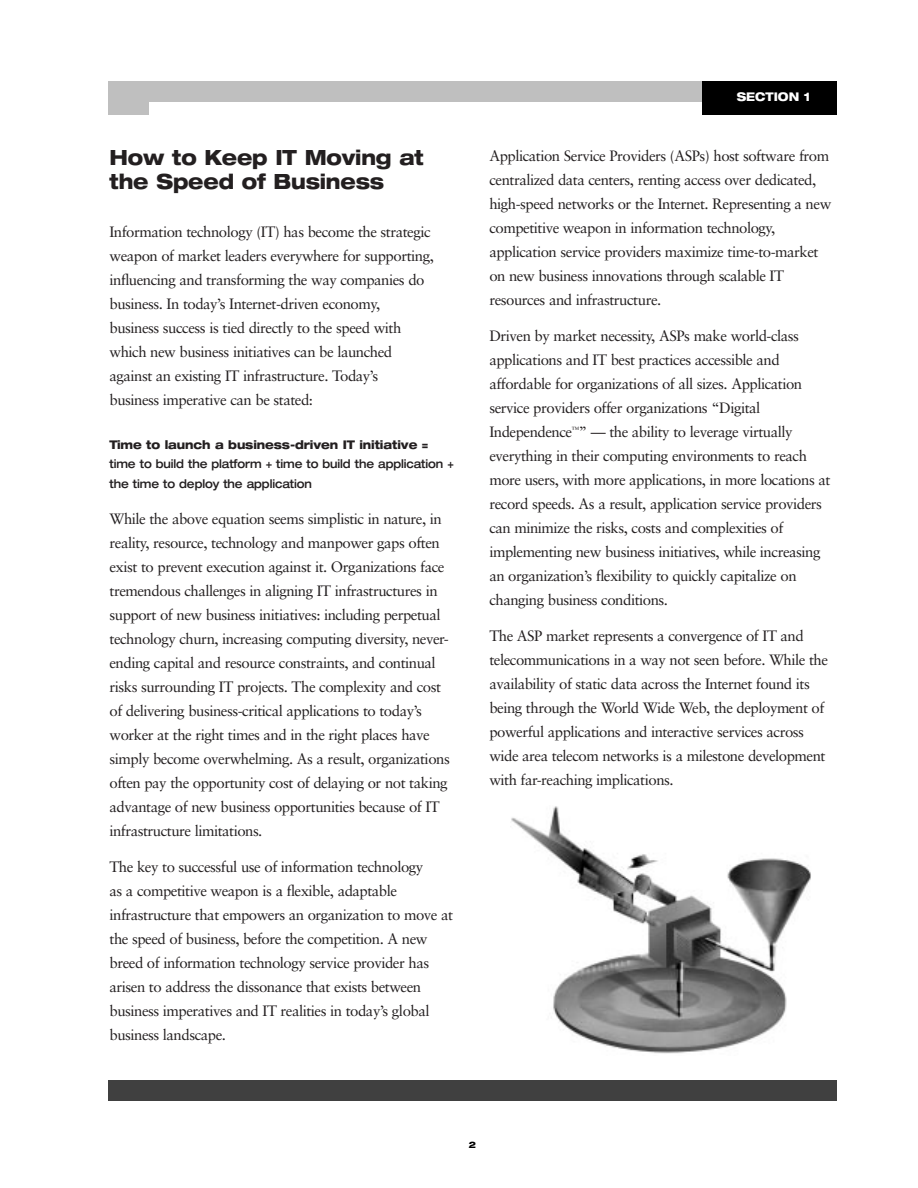
<style>
.page{position:relative;width:918px;height:1188px;background:#fff}
.page>*{position:absolute;margin:0;border:0;box-sizing:border-box;transform-origin:0 0}
.t1{font:800 expanded 21px/24px "Helvetica Neue";letter-spacing:-.01em;color:#231f20;scale:.9 1}
.t2{font:15px/24px "Sabon";letter-spacing:-.035em;color:#231f20}
.t3{font:500 expanded 12px/19.5px "Helvetica Neue";letter-spacing:-.01em;color:#231f20;scale:.9 1}
.t4{font:800 expanded 12px "Helvetica Neue";letter-spacing:-.01em;color:#231f20;scale:.9 1}
.t5{font:800 expanded 12px "Helvetica Neue";color:#fff;scale:.9 1}
</style>
<div class="page">
<div style="left:108px;top:1080px;width:729px;height:20px;background:#404040"></div>
<div style="left:108px;top:81px;width:675px;height:20px;background:#bfbfbf"></div>
<div style="left:702px;top:81px;width:135px;height:34px;background:#000"></div>
<div style="left:108px;top:81px;width:40px;height:33px;background:#bfbfbf"></div>
<img style="left:511px;top:806px;width:300px;height:248px">
<h1 class="t1" style="left:110px;top:148px;width:351px">How to Keep IT Moving at the Speed of Business</h1>
<p class="t2" style="left:110px;top:222px;width:326px">Information technology (IT) has become the strategic weapon of market leaders everywhere for supporting, influencing and transforming the way companies do business. In today’s Internet-driven economy,<br>business success is tied directly to the speed with which new business initiatives can be launched against an existing IT infrastructure. Today’s<br>business imperative can be stated:</p>
<p class="t4" style="left:110px;top:440px;width:356px">Time to launch a business-driven IT initiative =</p>
<p class="t3" style="left:110px;top:456px;width:384px">time to build the platform + time to build the application + the time to deploy the application</p>
<p class="t2" style="left:110px;top:508px;width:342px">While the above equation seems simplistic in nature, in reality, resource, technology and manpower gaps often exist to prevent execution against it. Organizations face tremendous challenges in aligning IT infrastructures in support of new business initiatives: including perpetual technology churn, increasing computing diversity, never&shy;ending capital and resource constraints, and continual risks surrounding IT projects. The complexity and cost of delivering business-critical applications to today’s worker at the right times and in the right places have simply become overwhelming. As a result, organizations often pay the opportunity cost of delaying or not taking advantage of new business opportunities because of IT infrastructure limitations.</p>
<p class="t2" style="left:110px;top:856px;width:345px">The key to successful use of information technology<br>as a competitive weapon is a flexible, adaptable infrastructure that empowers an organization to move at the speed of business, before the competition. A new breed of information technology service provider has arisen to address the dissonance that exists between business imperatives and IT realities in today’s global business landscape.</p>
<p class="t5" style="left:737px;top:92px;width:84px">SECTION 1</p>
<p class="t2" style="left:489px;top:146px;width:343px">Application Service Providers (ASPs) host software from centralized data centers, renting access over dedicated, high-speed networks or the Internet. Representing a new competitive weapon in information technology, application service providers maximize time-to-market on new business innovations through scalable IT resources and infrastructure.</p>
<p class="t2" style="left:489px;top:326px;width:343px">Driven by market necessity, ASPs make world-class applications and IT best practices accessible and affordable for organizations of all sizes. Application service providers offer organizations “Digital Independence<sup>™</sup>” — the ability to leverage virtually everything in their computing environments to reach more users, with more applications, in more locations at record speeds. As a result, application service providers can minimize the risks, costs and complexities of implementing new business initiatives, while increasing an organization’s flexibility to quickly capitalize on changing business conditions.</p>
<p class="t2" style="left:489px;top:626px;width:340px">The ASP market represents a convergence of IT and telecommunications in a way not seen before. While the availability of static data across the Internet found its being through the World Wide Web, the deployment of powerful applications and interactive services across wide area telecom networks is a milestone development with far-reaching implications.</p>
</div>
